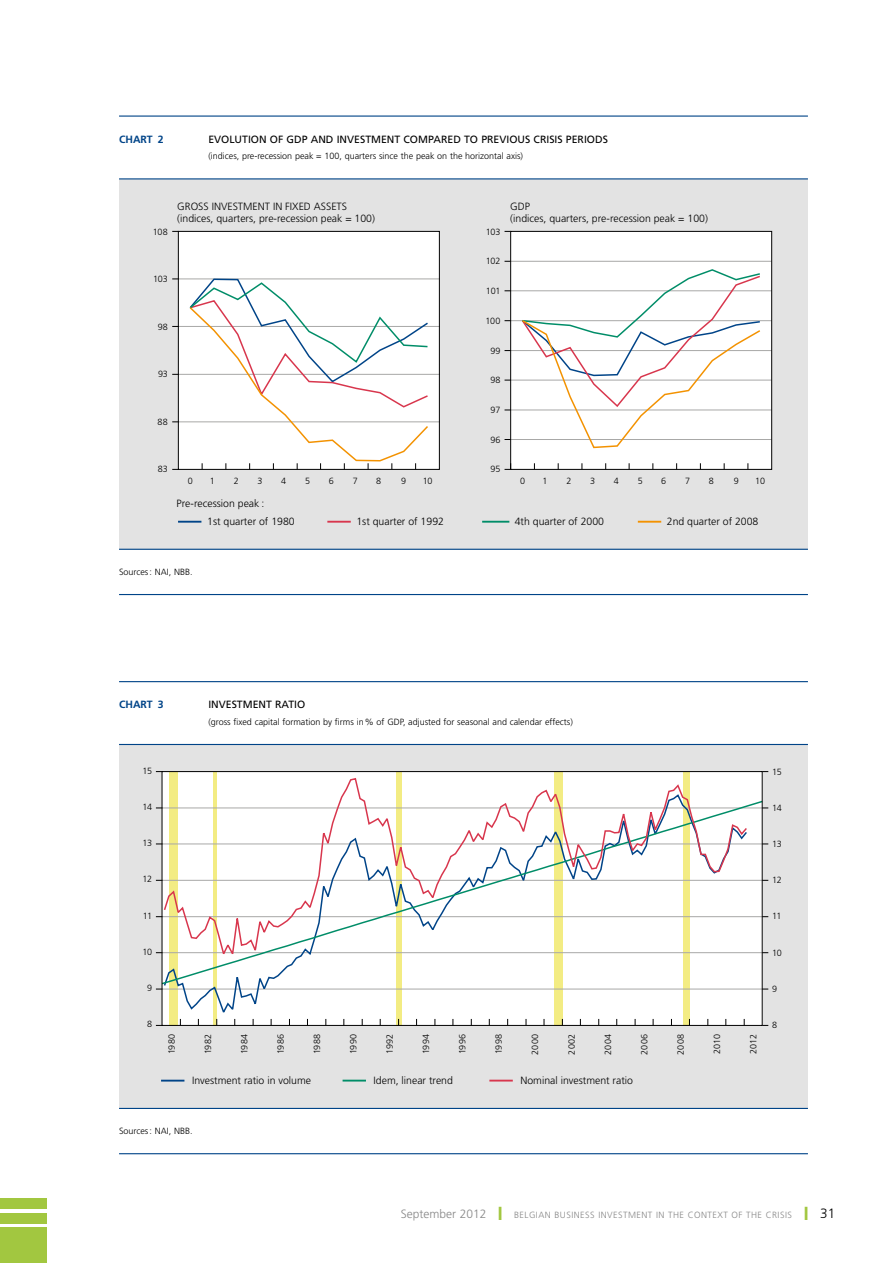
<style>
.page{position:relative;width:893px;height:1263px;background:#fff}
.page>*{position:absolute;margin:0;border:0;box-sizing:border-box;transform-origin:0 0}
.t1{font:300 13.5px "Frutiger LT";color:#000}
.t2{font:300 12px "Frutiger LT";color:#878787}
.t3{font:300 10.5px/12px "Frutiger LT";color:#000}
.t4{font:10.5px "Frutiger LT";color:#000}
.t5{font:700 10.5px "Frutiger LT";color:#048}
.t6{font:300 9px "Frutiger LT";color:#000}
.t7{font:300 9px "Frutiger LT";letter-spacing:.05em;color:#878787}
.s1{color:#a2c740}
.s2{font-size:9px}
</style>
<div class="page">
<div style="left:0;top:1198px;width:47px;height:11px;background:#a2c740"></div>
<div style="left:0;top:1213px;width:47px;height:10px;background:#a2c740"></div>
<div style="left:0;top:1227px;width:47px;height:36px;background:#a2c740"></div>
<div style="left:119px;top:179px;width:689px;height:370px;background:#e3e3e3"></div>
<hr style="left:119px;top:116px;width:689px;height:1px;background:#048">
<hr style="left:119px;top:178px;width:689px;height:1px;background:#048">
<hr style="left:119px;top:549px;width:689px;height:1px;background:#048">
<hr style="left:119px;top:594px;width:689px;height:1px;background:#048">
<hr style="left:638px;top:521px;width:23px;height:2px;background:#f39200">
<hr style="left:482px;top:521px;width:27px;height:2px;background:#008d68">
<hr style="left:327px;top:521px;width:24px;height:2px;background:#d8364d">
<hr style="left:178px;top:521px;width:23px;height:2px;background:#048">
<div style="left:178px;top:231px;width:261px;height:238px;background:#fff"></div>
<hr style="left:178px;top:279px;width:262px;height:1px;background:#a8a8a7">
<hr style="left:178px;top:326px;width:262px;height:1px;background:#a8a8a7">
<hr style="left:178px;top:374px;width:262px;height:1px;background:#a8a8a7">
<hr style="left:178px;top:421px;width:262px;height:1px;background:#a8a8a7">
<svg style="left:188px;top:278px;width:242px;height:190px"></svg>
<div style="left:511px;top:231px;width:261px;height:238px;background:#fff"></div>
<hr style="left:510px;top:261px;width:262px;height:1px;background:#a8a8a7">
<hr style="left:510px;top:290px;width:262px;height:1px;background:#a8a8a7">
<hr style="left:510px;top:320px;width:262px;height:1px;background:#a8a8a7">
<hr style="left:510px;top:350px;width:262px;height:1px;background:#a8a8a7">
<hr style="left:510px;top:380px;width:262px;height:1px;background:#a8a8a7">
<hr style="left:510px;top:410px;width:262px;height:1px;background:#a8a8a7">
<hr style="left:510px;top:439px;width:262px;height:1px;background:#a8a8a7">
<svg style="left:520px;top:269px;width:242px;height:180px"></svg>
<div style="left:178px;top:231px;width:262px;height:239px;border:1px solid #000"></div>
<div style="left:510px;top:231px;width:262px;height:239px;border:1px solid #000"></div>
<div style="left:119px;top:744px;width:689px;height:364px;background:#e3e3e3"></div>
<hr style="left:119px;top:681px;width:689px;height:1px;background:#048">
<hr style="left:119px;top:744px;width:689px;height:1px;background:#048">
<hr style="left:119px;top:1108px;width:689px;height:1px;background:#048">
<hr style="left:119px;top:1153px;width:689px;height:1px;background:#048">
<div style="left:162px;top:771px;width:600px;height:254px;background:#fff"></div>
<svg style="left:396px;top:773px;width:5px;height:251px"></svg>
<div style="left:554px;top:771px;width:8px;height:254px;background:#f3ec83"></div>
<div style="left:683px;top:772px;width:6px;height:253px;background:#f3ec83"></div>
<div style="left:169px;top:771px;width:9px;height:254px;background:#f3ec83"></div>
<hr style="left:213px;top:771px;width:3px;height:254px;background:#f3ec83">
<hr style="left:162px;top:989px;width:600px;height:1px;background:#a8a8a7">
<svg style="left:164px;top:985px;width:584px;height:31px"></svg>
<svg style="left:160px;top:799px;width:604px;height:186px"></svg>
<svg style="left:164px;top:777px;width:584px;height:181px"></svg>
<div style="left:162px;top:771px;width:601px;height:255px;border:1px solid #000"></div>
<svg style="left:489px;top:1080px;width:24px;height:1px"></svg>
<svg style="left:343px;top:1080px;width:23px;height:1px"></svg>
<svg style="left:161px;top:1080px;width:23px;height:1px"></svg>
<p class="t5" style="left:119px;top:133px;width:46px">CHART 2</p>
<p class="t4" style="left:208px;top:133px;width:86px">EVOLUTION OF GDP</p>
<p class="t4" style="left:311px;top:133px;width:299px">AND INVESTMENT COMPARED TO PREVIOUS CRISIS PERIODS</p>
<p class="t6" style="left:208px;top:151px;width:316px">(indices, pre-recession peak = 100, quarters since the peak on the horizontal axis)</p>
<p class="t6" style="left:153px;top:227px;width:17px">108</p>
<p class="t6" style="left:153px;top:274px;width:16px">103</p>
<p class="t6" style="left:158px;top:322px;width:12px">98</p>
<p class="t6" style="left:158px;top:369px;width:11px">93</p>
<p class="t6" style="left:158px;top:417px;width:12px">88</p>
<p class="t6" style="left:158px;top:464px;width:12px">83</p>
<p class="t3" style="left:177px;top:201px;width:199px">GROSS INVESTMENT IN FIXED ASSETS (indices, quarters, pre-recession peak = 100)</p>
<p class="t3" style="left:510px;top:200px;width:199px">GDP<br>(indices, quarters, pre-recession peak = 100)</p>
<p class="t6" style="left:486px;top:227px;width:16px">103</p>
<p class="t6" style="left:486px;top:256px;width:16px">102</p>
<p class="t6" style="left:486px;top:286px;width:16px">101</p>
<p class="t6" style="left:485px;top:315px;width:17px">100</p>
<p class="t6" style="left:490px;top:345px;width:12px">99</p>
<p class="t6" style="left:490px;top:375px;width:12px">98</p>
<p class="t6" style="left:491px;top:405px;width:11px">97</p>
<p class="t6" style="left:490px;top:435px;width:12px">96</p>
<p class="t6" style="left:490px;top:464px;width:12px">95</p>
<p class="t6" style="left:188px;top:476px;width:7px">0</p>
<p class="t6" style="left:210px;top:476px;width:7px">1</p>
<p class="t6" style="left:234px;top:476px;width:7px">2</p>
<p class="t6" style="left:258px;top:476px;width:7px">3</p>
<p class="t6" style="left:281px;top:476px;width:7px">4</p>
<p class="t6" style="left:305px;top:476px;width:7px">5</p>
<p class="t6" style="left:329px;top:476px;width:7px">6</p>
<p class="t6" style="left:353px;top:476px;width:7px">7</p>
<p class="t6" style="left:376px;top:476px;width:7px">8</p>
<p class="t6" style="left:401px;top:476px;width:7px">9</p>
<p class="t6" style="left:423px;top:476px;width:11px">10</p>
<p class="t6" style="left:520px;top:476px;width:7px">0</p>
<p class="t6" style="left:542px;top:476px;width:7px">1</p>
<p class="t6" style="left:566px;top:476px;width:7px">2</p>
<p class="t6" style="left:590px;top:476px;width:7px">3</p>
<p class="t6" style="left:614px;top:476px;width:7px">4</p>
<p class="t6" style="left:638px;top:476px;width:7px">5</p>
<p class="t6" style="left:661px;top:476px;width:7px">6</p>
<p class="t6" style="left:685px;top:476px;width:7px">7</p>
<p class="t6" style="left:709px;top:476px;width:7px">8</p>
<p class="t6" style="left:734px;top:476px;width:7px">9</p>
<p class="t6" style="left:755px;top:476px;width:11px">10</p>
<p class="t3" style="left:207px;top:494px;width:89px;line-height:18.8px;text-indent:-31px">Pre-recession peak :<br>1st quarter of 1980</p>
<p class="t3" style="left:356px;top:516px;width:89px">1st quarter of 1992</p>
<p class="t3" style="left:515px;top:516px;width:91px">4th quarter of 2000</p>
<p class="t3" style="left:667px;top:516px;width:93px">2nd quarter of 2008</p>
<p class="t6" style="left:119px;top:567px;width:75px">Sources: NAI, NBB.</p>
<p class="t5" style="left:119px;top:699px;width:46px">CHART 3</p>
<p class="t4" style="left:208px;top:699px;width:98px">I NVESTMENT RATIO</p>
<p class="t6" style="left:208px;top:717px;width:366px">(gross fixed capital formation by firms in% of GDP, adjusted for seasonal and calendar effects)</p>
<p class="t6" style="left:143px;top:765px;width:11px">15</p>
<p class="t6" style="left:772px;top:766px;width:11px">15</p>
<p class="t6" style="left:142px;top:801px;width:11px">14</p>
<p class="t6" style="left:772px;top:802px;width:11px">14</p>
<p class="t6" style="left:143px;top:838px;width:11px">13</p>
<p class="t6" style="left:772px;top:839px;width:11px">13</p>
<p class="t6" style="left:143px;top:874px;width:11px">12</p>
<p class="t6" style="left:772px;top:875px;width:11px">12</p>
<p class="t6" style="left:143px;top:910px;width:11px">11</p>
<p class="t6" style="left:772px;top:911px;width:11px">11</p>
<p class="t6" style="left:142px;top:947px;width:11px">10</p>
<p class="t6" style="left:772px;top:947px;width:11px">10</p>
<p class="t6" style="left:147px;top:983px;width:7px">9</p>
<p class="t6" style="left:772px;top:983px;width:7px">9</p>
<p class="t6" style="left:147px;top:1019px;width:7px">8</p>
<p class="t6" style="left:772px;top:1020px;width:7px">8</p>
<p class="t6" style="left:166px;top:1054px;width:22px;rotate:-90deg">1980</p>
<p class="t6" style="left:203px;top:1054px;width:22px;rotate:-90deg">1982</p>
<p class="t6" style="left:239px;top:1054px;width:22px;rotate:-90deg">1984</p>
<p class="t6" style="left:276px;top:1054px;width:22px;rotate:-90deg">1986</p>
<p class="t6" style="left:312px;top:1054px;width:22px;rotate:-90deg">1988</p>
<p class="t6" style="left:348px;top:1054px;width:22px;rotate:-90deg">1990</p>
<p class="t6" style="left:385px;top:1054px;width:21px;rotate:-90deg">1992</p>
<p class="t6" style="left:421px;top:1054px;width:22px;rotate:-90deg">1994</p>
<p class="t6" style="left:457px;top:1054px;width:22px;rotate:-90deg">1996</p>
<p class="t6" style="left:494px;top:1054px;width:22px;rotate:-90deg">1998</p>
<p class="t6" style="left:530px;top:1055px;width:22px;rotate:-90deg">2000</p>
<p class="t6" style="left:566px;top:1054px;width:22px;rotate:-90deg">2002</p>
<p class="t6" style="left:603px;top:1055px;width:22px;rotate:-90deg">2004</p>
<p class="t6" style="left:639px;top:1055px;width:22px;rotate:-90deg">2006</p>
<p class="t6" style="left:675px;top:1055px;width:22px;rotate:-90deg">2008</p>
<p class="t6" style="left:712px;top:1054px;width:21px;rotate:-90deg">2010</p>
<p class="t6" style="left:748px;top:1053px;width:21px;rotate:-90deg">2012</p>
<p class="t3" style="left:192px;top:1075px;width:120px">Investment ratio in volume</p>
<p class="t3" style="left:374px;top:1075px;width:81px">Idem, linear trend</p>
<p class="t3" style="left:520px;top:1075px;width:114px">Nominal investment ratio</p>
<p class="t6" style="left:119px;top:1126px;width:75px">Sources: NAI, NBB.</p>
<h2 class="t2" style="left:401px;top:1207px;width:141px">September 2012 <span class="s1">❙</span> <span class="s2">Be lgian</span></h2>
<p class="t7" style="left:554px;top:1210px;width:18px">business</p>
<p class="t7" style="left:598px;top:1210px;width:6px">inves</p>
<p class="t7" style="left:623px;top:1210px;width:148px">tment in the context of the crisis</p>
<h1 class="t1" style="left:804px;top:1206px;width:32px"><span class="s1">❙</span> 31</h1>
</div>
